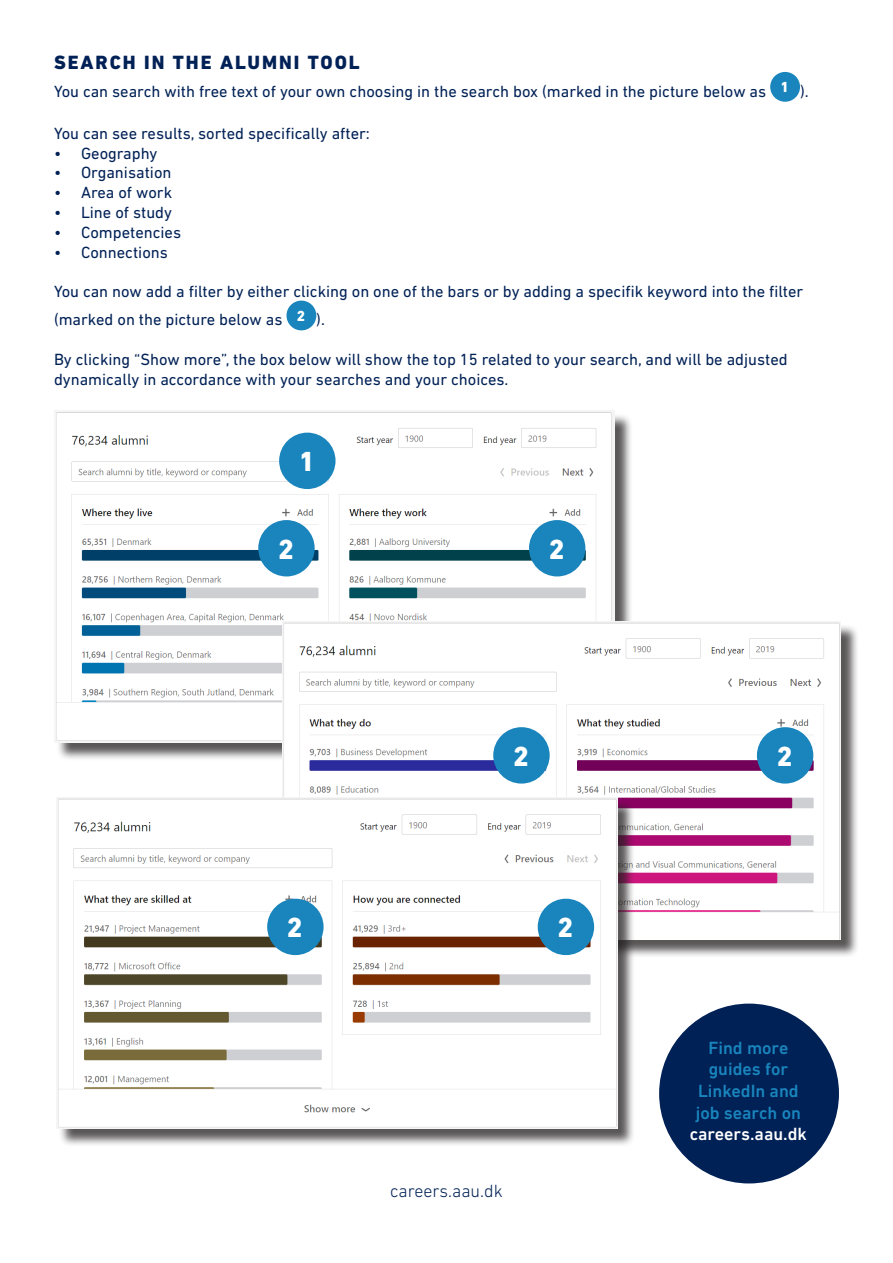
<style>
.page{position:relative;width:893px;height:1263px;background:#fff}
.page>*{position:absolute;margin:0;border:0;box-sizing:border-box;transform-origin:0 0}
.t1{font:800 28.05px "DIN Next LT Pro";color:#fff}
.t2{font:800 19.5px "DIN Next LT Pro";letter-spacing:.1em;color:#002156}
.t3{font:500 18px/21.6px "DIN Next LT Pro";color:#1a85bd;text-align:center}
.t4{font:500 18px "DIN Next LT Pro";color:#fff}
.t5{font:300 18px "DIN Next LT Pro";color:#002156}
.t6{font:16.5px/27.8px "DIN Next LT Pro";color:#002156}
.t7{font:800 14.85px "DIN Next LT Pro";color:#fff}
</style>
<div class="page">
<div style="left:770px;top:72px;width:30px;height:30px;background:#1a85bd;border-radius:50%"></div>
<div style="left:286px;top:301px;width:30px;height:29px;background:#1a85bd;border-radius:50%"></div>
<div style="left:56px;top:413px;width:578px;height:348px;background:#231f20;opacity:.75"></div>
<img style="left:56px;top:412px;width:559px;height:330px">
<div style="left:284px;top:624px;width:575px;height:334px;background:#231f20;opacity:.75"></div>
<img style="left:282px;top:621px;width:558px;height:318px">
<div style="left:279px;top:433px;width:57px;height:56px;background:#1a85bd;border-radius:50%"></div>
<div style="left:529px;top:520px;width:56px;height:56px;background:#1a85bd;border-radius:50%"></div>
<div style="left:258px;top:520px;width:57px;height:56px;background:#1a85bd;border-radius:50%"></div>
<div style="left:659px;top:1003px;width:180px;height:180px;background:#002156;border-radius:50%"></div>
<div style="left:58px;top:799px;width:578px;height:348px;background:#231f20;opacity:.75"></div>
<img style="left:58px;top:797px;width:559px;height:332px">
<div style="left:493px;top:727px;width:57px;height:56px;background:#1a85bd;border-radius:50%"></div>
<div style="left:757px;top:727px;width:56px;height:56px;background:#1a85bd;border-radius:50%"></div>
<div style="left:267px;top:899px;width:57px;height:56px;background:#1a85bd;border-radius:50%"></div>
<div style="left:538px;top:899px;width:56px;height:56px;background:#1a85bd;border-radius:50%"></div>
<p class="t2" style="left:54px;top:50px;width:307px">SEARCH IN THE ALUMNI TOOL</p>
<p class="t6" style="left:54px;top:78px;width:714px">You can search with free text of your own choosing in the search box (marked in the picture below as</p>
<p class="t7" style="left:781px;top:79px;width:10px">1</p>
<p class="t6" style="left:800px;top:78px;width:10px">).</p>
<p class="t6" style="left:54px;top:119px;width:317px">You can see results, sorted specifically after:</p>
<p class="t6" style="left:54px;top:139px;width:105px">• Geography</p>
<p class="t6" style="left:54px;top:159px;width:119px">• Organisation</p>
<p class="t6" style="left:54px;top:179px;width:120px">• Area of work</p>
<p class="t6" style="left:54px;top:198px;width:120px">• Line of study</p>
<p class="t6" style="left:54px;top:218px;width:129px">• Competencies</p>
<p class="t6" style="left:54px;top:238px;width:115px">• Connections</p>
<p class="t6" style="left:54px;top:278px;width:751px">You can now add a filter by either clicking on one of the bars or by adding a specifik keyword into the filter (marked on the picture below as</p>
<p class="t7" style="left:297px;top:307px;width:10px">2</p>
<p class="t6" style="left:316px;top:305px;width:10px">).</p>
<p class="t6" style="left:54px;top:349px;width:735px;line-height:19.8px">By clicking “Show more”, the box below will show the top 15 related to your search, and will be adjusted dynamically in accordance with your searches and your choices.</p>
<p class="t1" style="left:299px;top:445px;width:17px">1</p>
<p class="t1" style="left:278px;top:533px;width:17px">2</p>
<p class="t1" style="left:549px;top:533px;width:17px">2</p>
<p class="t1" style="left:513px;top:740px;width:17px">2</p>
<p class="t1" style="left:777px;top:740px;width:17px">2</p>
<p class="t1" style="left:287px;top:911px;width:17px">2</p>
<p class="t1" style="left:557px;top:911px;width:17px">2</p>
<p class="t5" style="left:390px;top:1180px;width:114px">careers.aau.dk</p>
<p class="t3" style="left:696px;top:1037px;width:107px">Find more guides for<br>LinkedIn and job search on</p>
<p class="t4" style="left:690px;top:1123px;width:119px">careers.aau.dk</p>
</div>
